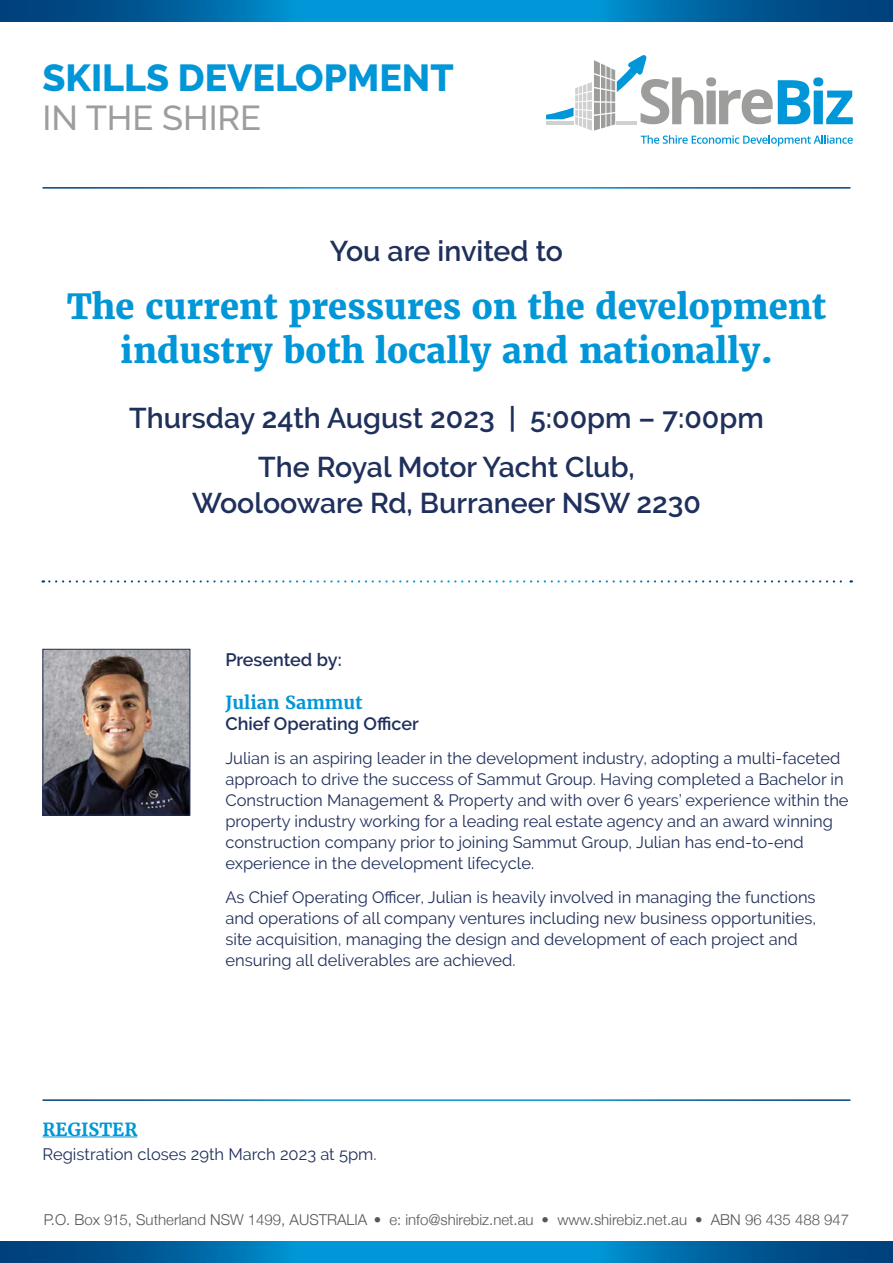
<style>
.page{position:relative;width:893px;height:1263px;background:#fff}
.page>*{position:absolute;margin:0;border:0;box-sizing:border-box;transform-origin:0 0}
.t1{font:800 37.5px "Raleway";color:#0096d7}
.t2{font:800 34.5px/43.5px "Merriweather";color:#0096d7;text-align:center}
.t3{font:500 34.5px "Raleway";color:#9d9d9c}
.t4{font:600 28.5px/48.8px "Raleway";color:#20305c;text-align:center}
.t5{font:600 18px "Raleway";color:#20305c}
.t6{font:700 18px "Merriweather";color:#0096d7}
.t7{font:16.5px/21px "Raleway";color:#20305c}
.t8{font:300 15px "Helvetica Neue";color:#575756}
</style>
<div class="page">
<svg style="left:0;top:1242px;width:893px;height:21px;background:#0071af"></svg>
<svg style="left:546px;top:55px;width:307px;height:91px"></svg>
<svg style="left:0;top:0;width:893px;height:21px;background:#0071af"></svg>
<hr style="left:43px;top:1136px;width:94px;height:1px;background:#0096d7">
<svg style="left:43px;top:580px;width:808px;height:3px"></svg>
<img style="left:45px;top:651px;width:143px;height:162px">
<div style="left:43px;top:649px;width:147px;height:166px;border:1px solid #20305c"></div>
<h1 class="t1" style="left:43px;top:56px;width:413px">SKILLS DEVELOPMENT</h1>
<h2 class="t3" style="left:43px;top:98px;width:220px">IN THE SHIRE</h2>
<h3 class="t4" style="left:330px;top:226px;width:235px">You are invited to</h3>
<h2 class="t2" style="left:67px;top:285px;width:761px">The current pressures on the development industry both locally and nationally.</h2>
<h3 class="t4" style="left:129px;top:394px;width:636px">Thursday 24th August 2023 | 5:00pm – 7:00pm<br>The Royal Motor Yacht Club,</h3>
<h3 class="t4" style="left:192px;top:479px;width:510px">Woolooware Rd, Burraneer NSW 2230</h3>
<p class="t5" style="left:225px;top:649px;width:118px">Presented by:</p>
<p class="t6" style="left:225px;top:691px;width:139px">Julian Sammut</p>
<p class="t5" style="left:225px;top:713px;width:195px">Chief Operating Officer</p>
<p class="t7" style="left:225px;top:748px;width:625px">Julian is an aspiring leader in the development industry, adopting a multi-faceted approach to drive the success of Sammut Group. Having completed a Bachelor in Construction Management &amp; Property and with over 6 years’ experience within the property industry working for a leading real estate agency and an award winning construction company prior to joining Sammut Group, Julian has end-to-end experience in the development lifecycle.</p>
<p class="t7" style="left:225px;top:886px;width:592px">As Chief Operating Officer, Julian is heavily involved in managing the functions and operations of all company ventures including new business opportunities, site acquisition, managing the design and development of each project and ensuring all deliverables are achieved.</p>
<p class="t6" style="left:43px;top:1118px;width:96px">REGISTER</p>
<p class="t7" style="left:43px;top:1143px;width:335px">Registration closes 29th March 2023 at 5pm.</p>
<p class="t8" style="left:44px;top:1207px;width:807px">P.O. Box 915, Sutherland NSW 1499, AUSTRALIA • e: info@shirebiz.net.au • www.shirebiz.net.au • ABN 96 435 488 947</p>
</div>
